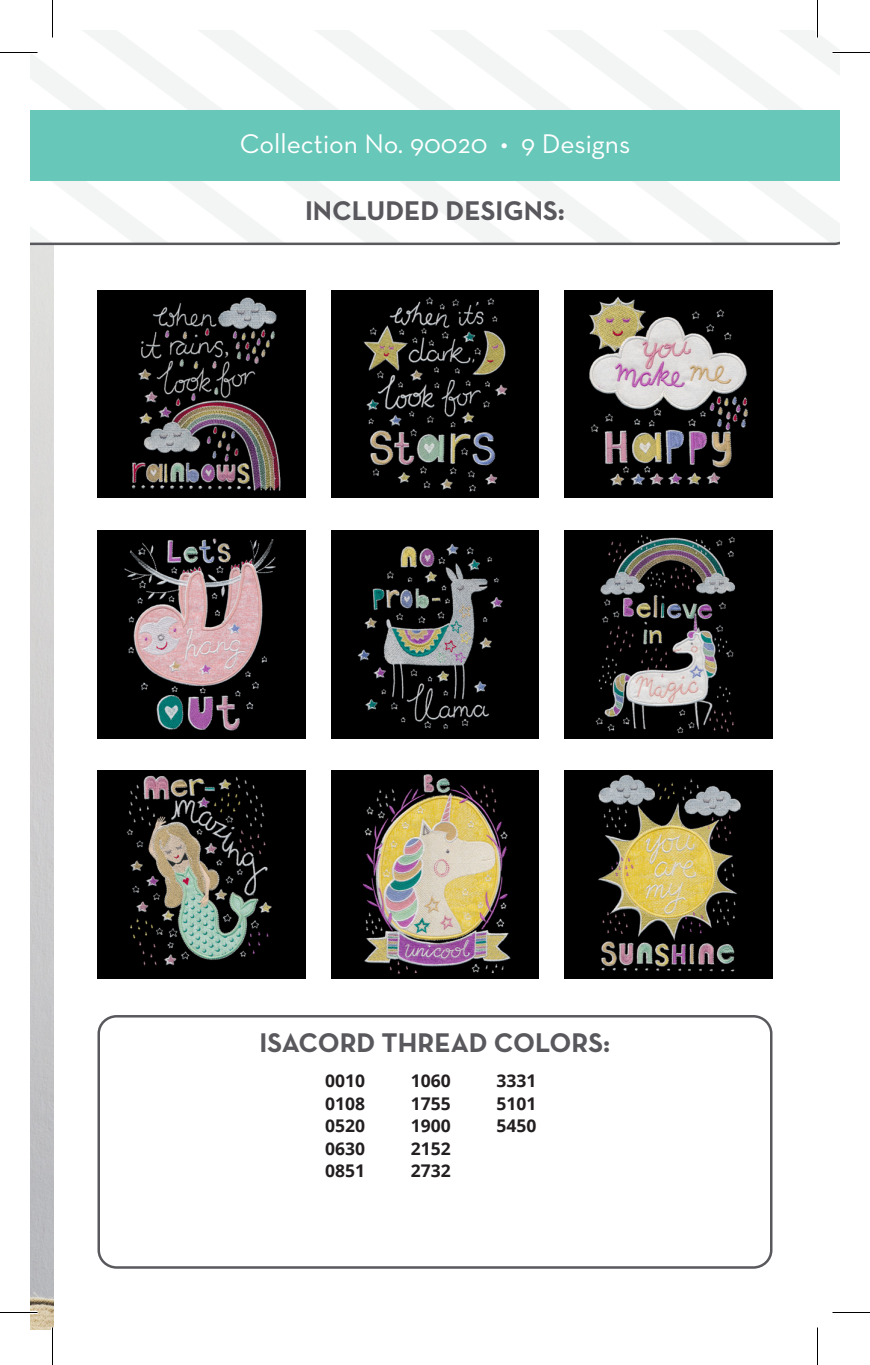
<style>
.page{position:relative;width:870px;height:1365px;background:#fff}
.page>*{position:absolute;margin:0;border:0;box-sizing:border-box;transform-origin:0 0}
.t1{font:700 27.5px "Neutra Text";color:#59585d}
.t2{font:27.5px "Neutra Text";color:#fff}
.t3{font:700 17.5px "Open Sans";color:#231f20}
</style>
<div class="page">
<img style="left:30px;top:245px;width:23px;height:1085px">
<svg style="left:30px;top:30px;width:810px;height:215px"></svg>
<div style="left:30px;top:110px;width:810px;height:71px;background:#67c7b9"></div>
<div style="left:98px;top:1015px;width:674px;height:254px;border:2px solid #59585d;border-radius:18px"></div>
<img style="left:98px;top:290px;width:207px;height:208px">
<img style="left:98px;top:530px;width:207px;height:208px">
<img style="left:98px;top:771px;width:207px;height:208px">
<img style="left:331px;top:290px;width:208px;height:208px">
<img style="left:331px;top:531px;width:208px;height:207px">
<img style="left:331px;top:771px;width:208px;height:207px">
<img style="left:565px;top:290px;width:207px;height:208px">
<img style="left:565px;top:771px;width:207px;height:208px">
<img style="left:565px;top:530px;width:207px;height:208px">
<hr style="left:0;top:51px;width:38px;height:3px;background:#fff">
<hr style="left:832px;top:51px;width:38px;height:3px;background:#fff">
<hr style="left:0;top:1311px;width:38px;height:3px;background:#fff">
<hr style="left:51px;top:0;width:3px;height:38px;background:#fff">
<hr style="left:51px;top:1328px;width:3px;height:37px;background:#fff">
<hr style="left:816px;top:0;width:3px;height:38px;background:#fff">
<hr style="left:0;top:52px;width:38px;height:1px;background:#000">
<hr style="left:832px;top:52px;width:38px;height:1px;background:#000">
<hr style="left:0;top:1312px;width:38px;height:1px;background:#000">
<hr style="left:832px;top:1312px;width:38px;height:1px;background:#000">
<hr style="left:52px;top:0;width:1px;height:38px;background:#000">
<hr style="left:52px;top:1328px;width:1px;height:37px;background:#000">
<hr style="left:817px;top:0;width:1px;height:38px;background:#000">
<hr style="left:817px;top:1328px;width:1px;height:37px;background:#000">
<p class="t2" style="left:240px;top:127px;width:392px">Collection No. 90020 • 9 Designs</p>
<p class="t1" style="left:305px;top:193px;width:261px">INCLUDED DESIGNS:</p>
<p class="t1" style="left:260px;top:1025px;width:352px">ISACORD THREAD COLORS:</p>
<p class="t3" style="left:325px;top:1068px;width:41px">0010</p>
<p class="t3" style="left:325px;top:1091px;width:41px">0108</p>
<p class="t3" style="left:325px;top:1113px;width:41px">0520</p>
<p class="t3" style="left:325px;top:1136px;width:41px">0630</p>
<p class="t3" style="left:325px;top:1158px;width:41px">0851</p>
<p class="t3" style="left:411px;top:1068px;width:41px">1060</p>
<p class="t3" style="left:411px;top:1091px;width:41px">1755</p>
<p class="t3" style="left:411px;top:1113px;width:41px">1900</p>
<p class="t3" style="left:411px;top:1136px;width:41px">2152</p>
<p class="t3" style="left:411px;top:1158px;width:41px">2732</p>
<p class="t3" style="left:496px;top:1068px;width:41px">3331</p>
<p class="t3" style="left:496px;top:1091px;width:41px">5101</p>
<p class="t3" style="left:496px;top:1113px;width:41px">5450</p>
</div>
